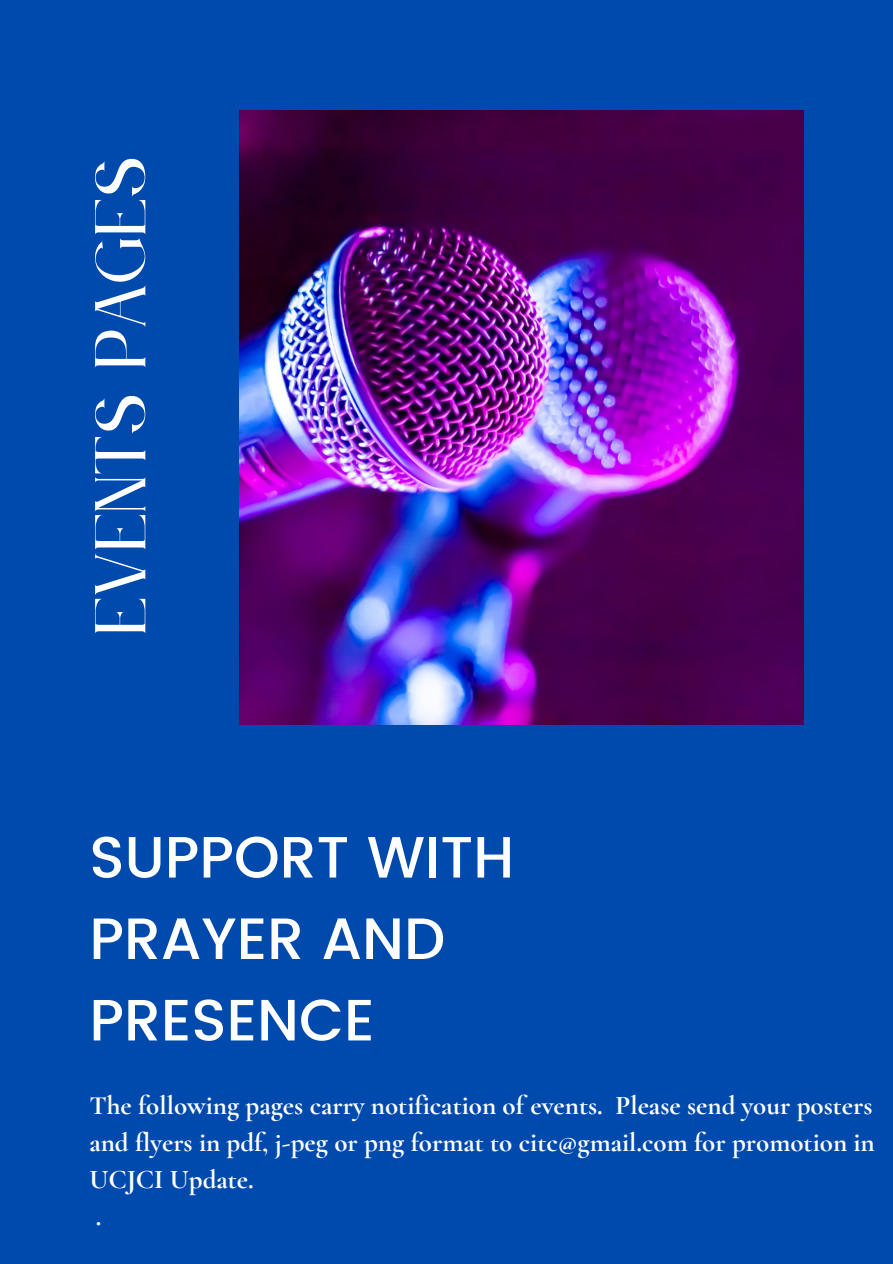
<style>
.page{position:relative;width:893px;height:1264px;background:#fff}
.page>*{position:absolute;margin:0;border:0;box-sizing:border-box;transform-origin:0 0}
.t1{font:63px "Le Jour Serif";color:#fff}
.t2{font:500 58.2px/81.4px "Poppins";color:#fff}
.t3{font:700 27px/37.2px "Cormorant Garamond";color:#fff}
</style>
<div class="page">
<div style="left:0;top:0;width:892px;height:1263px;background:#004aad"></div>
<img style="left:239px;top:111px;width:564px;height:613px">
<h1 class="t1" style="left:87px;top:633px;width:479px;rotate:-90deg">EVENTS PAGES</h1>
<h2 class="t2" style="left:89px;top:816px;width:426px">SUPPORT WITH<br>PRAYER AND<br>PRESENCE</h2>
<p class="t3" style="left:89px;top:1086px;width:787px">The following pages carry notification of events. Please send your posters and flyers in pdf, j-peg or png format to citc@gmail.com for promotion in UCJCI Update.<br>.</p>
</div>
